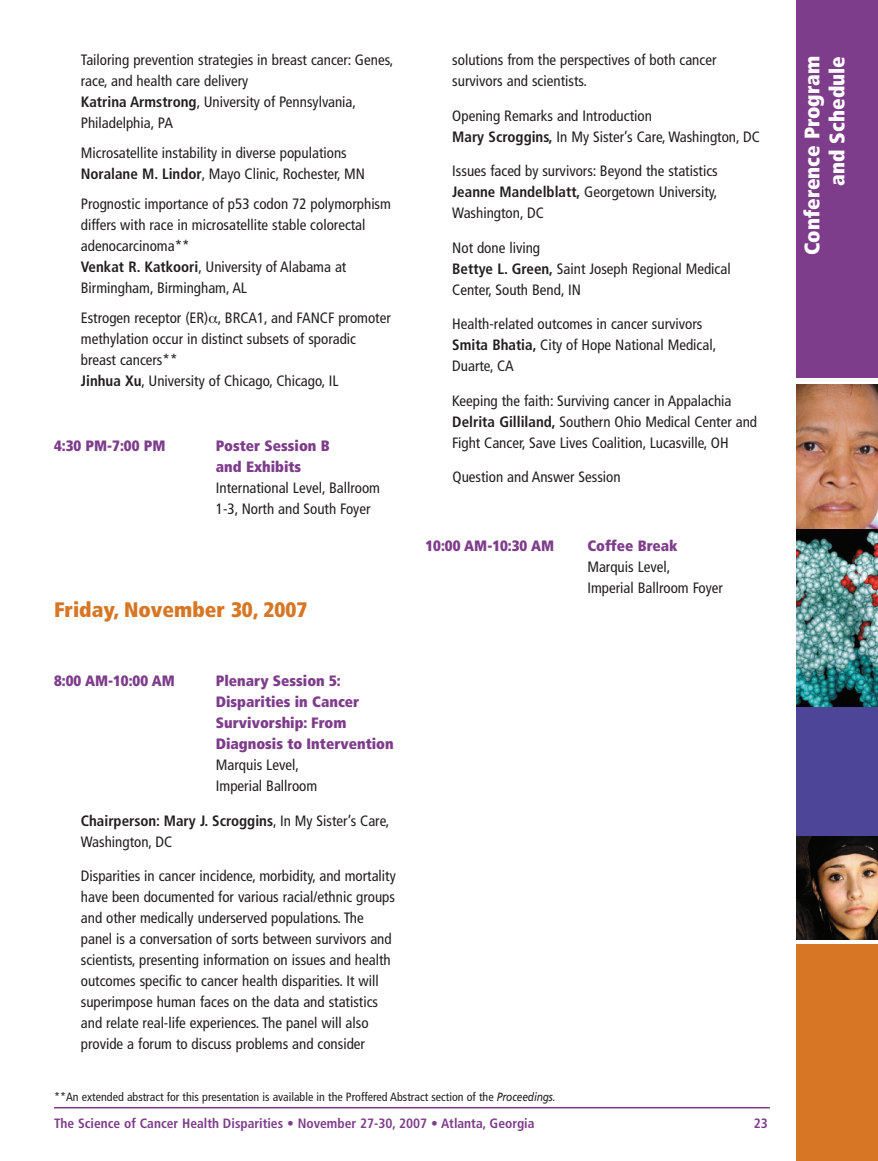
<style>
.page{position:relative;width:878px;height:1161px;background:#fff}
.page>*{position:absolute;margin:0;border:0;box-sizing:border-box;transform-origin:0 0}
.t1{font:900 condensed 21px/25.2px "Frutiger";color:#fff;text-align:right}
.t2{font:900 condensed 21px "Frutiger";color:#d77725}
.t3{font:condensed 15px/21px "Frutiger";color:#231f20}
.t4{font:900 condensed 15px/21px "Frutiger";color:#7e3d8b}
.t5{font:700 condensed 13.5px "Frutiger";color:#7e3d8b}
.t6{font:condensed 12px "Frutiger";color:#231f20}
.s1{font-weight:700}
.s2{font-style:italic;font-stretch:normal}
</style>
<div class="page">
<hr style="left:54px;top:1107px;width:716px;height:1px;background:#7e3d8b">
<div style="left:796px;top:0;width:82px;height:378px;background:#7e3d8b"></div>
<div style="left:796px;top:385px;width:82px;height:553px;background:#4d4597"></div>
<div style="left:796px;top:945px;width:82px;height:216px;background:#d77725"></div>
<img style="left:796px;top:385px;width:81px;height:144px">
<img style="left:796px;top:529px;width:82px;height:177px">
<img style="left:796px;top:837px;width:81px;height:102px">
<p class="t3" style="left:81px;top:51px;width:314px">Tailoring prevention strategies in breast cancer: Genes, race, and health care delivery<br><span class="s1">Katrina Armstrong</span>, University of Pennsylvania, Philadelphia, PA</p>
<p class="t3" style="left:81px;top:144px;width:286px">Microsatellite instability in diverse populations<br><span class="s1">Noralane M. Lindor</span>, Mayo Clinic, Rochester, MN</p>
<p class="t3" style="left:81px;top:195px;width:312px">Prognostic importance of p53 codon 72 polymorphism differs with race in microsatellite stable colorectal adenocarcinoma**<br><span class="s1">Venkat R. Katkoori</span>, University of Alabama at Birmingham, Birmingham, AL</p>
<p class="t3" style="left:81px;top:309px;width:311px">Estrogen receptor (ER) , BRCA1, and FANCF promoter methylation occur in distinct subsets of sporadic breast cancers**<br><span class="s1">Jinhua Xu</span>, University of Chicago, Chicago, IL</p>
<p class="t4" style="left:54px;top:436px;width:113px">4:30 PM-7:00 PM</p>
<p class="t4" style="left:216px;top:436px;width:115px">Poster Session B and Exhibits</p>
<p class="t3" style="left:216px;top:478px;width:166px">International Level, Ballroom<br>1-3, North and South Foyer</p>
<h1 class="t2" style="left:54px;top:602px;width:255px">Friday, November 30, 2007</h1>
<p class="t4" style="left:54px;top:672px;width:122px">8:00 AM-10:00 AM</p>
<p class="t4" style="left:216px;top:672px;width:179px">Plenary Session 5:<br>Disparities in Cancer<br>Survivorship: From<br>Diagnosis to Intervention</p>
<p class="t3" style="left:216px;top:756px;width:103px">Marquis Level,<br>Imperial Ballroom</p>
<p class="t3" style="left:81px;top:811px;width:310px"><span class="s1">Chairperson: Mary J. Scroggins</span>, In My Sister’s Care,<br>Washington, DC</p>
<p class="t3" style="left:81px;top:867px;width:316px">Disparities in cancer incidence, morbidity, and mortality have been documented for various racial/ethnic groups and other medically underserved populations. The panel is a conversation of sorts between survivors and scientists, presenting information on issues and health outcomes specific to cancer health disparities. It will superimpose human faces on the data and statistics and relate real-life experiences. The panel will also provide a forum to discuss problems and consider</p>
<p class="t3" style="left:452px;top:51px;width:266px">solutions from the perspectives of both cancer survivors and scientists.</p>
<p class="t3" style="left:452px;top:106px;width:309px">Opening Remarks and Introduction<br><span class="s1">Mary Scroggins,</span> In My Sister’s Care, Washington, DC</p>
<p class="t3" style="left:452px;top:162px;width:267px;text-align:justify">Issues faced by survivors: Beyond the statistics <span class="s1">Jeanne Mandelblatt,</span> Georgetown University, Washington, DC</p>
<p class="t3" style="left:452px;top:238px;width:280px">Not done living<br><span class="s1">Bettye L. Green,</span> Saint Joseph Regional Medical<br>Center, South Bend, IN</p>
<p class="t3" style="left:452px;top:315px;width:265px">Health-related outcomes in cancer survivors<br><span class="s1">Smita Bhatia,</span> City of Hope National Medical,<br>Duarte, CA</p>
<p class="t3" style="left:452px;top:391px;width:306px">Keeping the faith: Surviving cancer in Appalachia<br><span class="s1">Delrita Gilliland,</span> Southern Ohio Medical Center and<br>Fight Cancer, Save Lives Coalition, Lucasville, OH</p>
<p class="t3" style="left:452px;top:468px;width:170px">Question and Answer Session</p>
<p class="t4" style="left:425px;top:537px;width:130px">10:00 AM-10:30 AM</p>
<p class="t4" style="left:587px;top:537px;width:92px">Coffee Break</p>
<p class="t3" style="left:587px;top:558px;width:137px">Marquis Level,<br>Imperial Ballroom Foyer</p>
<p class="t6" style="left:54px;top:1092px;width:503px">**An extended abstract for this presentation is available in the Proffered Abstract section of the <span class="s2">Proceedings.</span></p>
<p class="t5" style="left:54px;top:1118px;width:482px">The Science of Cancer Health Disparities • November 27-30, 2007 • Atlanta, Georgia</p>
<p class="t5" style="left:753px;top:1118px;width:16px">23</p>
<h1 class="t1" style="left:801px;top:255px;width:201px;rotate:-90deg">Conference Program and Schedule</h1>
</div>
